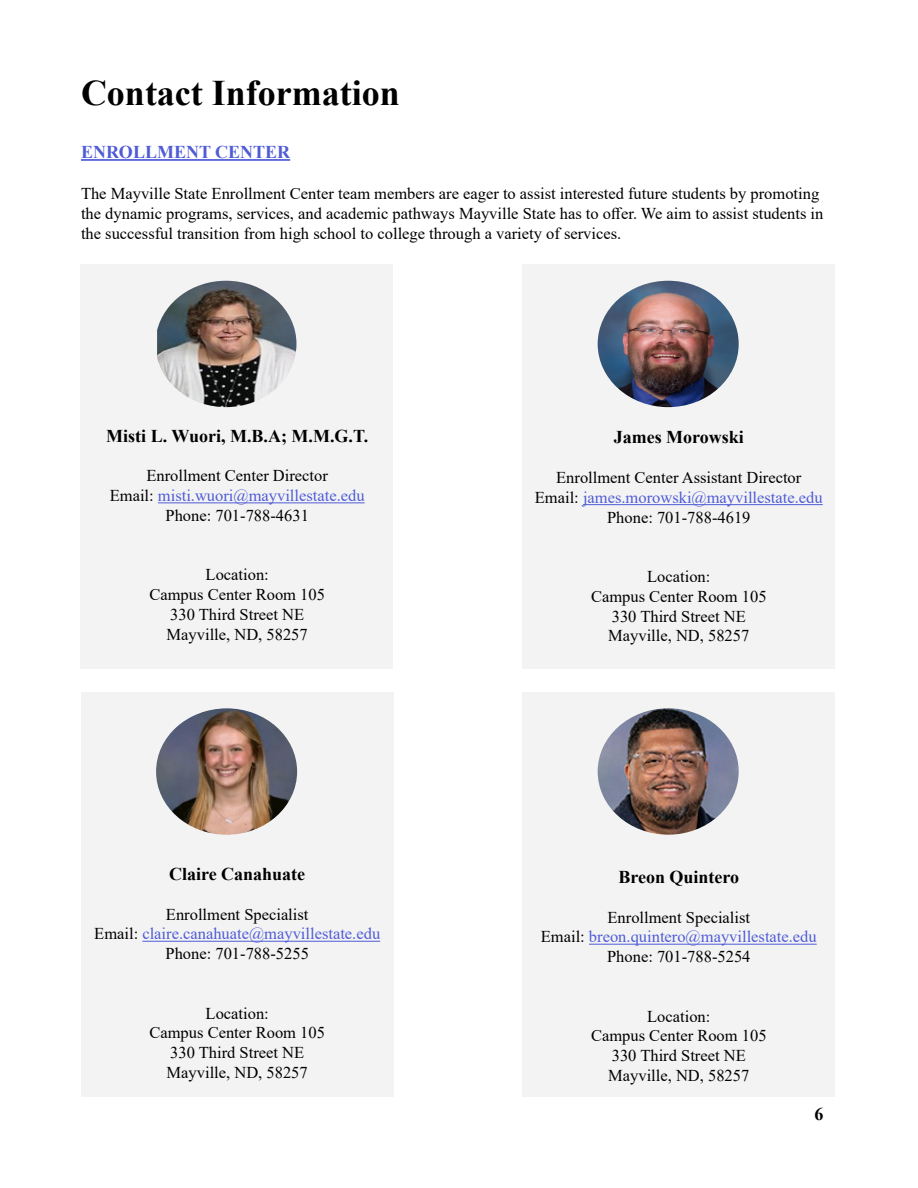
<style>
.page{position:relative;width:918px;height:1188px;background:#fff}
.page>*{position:absolute;margin:0;border:0;box-sizing:border-box;transform-origin:0 0}
.t1{font:700 36px "Times New Roman";color:#000}
.t2{font:700 18px "Times New Roman";color:#000}
.t3{font:700 18px "Times New Roman";color:#4f5cd6}
.t4{font:16.5px/19.8px "Times New Roman";color:#000}
.t5{font:16.5px "Times New Roman";color:#4f5cd6}
.s1{color:#000}
</style>
<div class="page">
<div style="left:80px;top:264px;width:313px;height:405px;background:#f3f3f3"></div>
<div style="left:523px;top:264px;width:312px;height:405px;background:#f3f3f3"></div>
<div style="left:81px;top:692px;width:312px;height:405px;background:#f3f3f3"></div>
<div style="left:523px;top:692px;width:312px;height:404px;background:#f3f3f3"></div>
<hr style="left:81px;top:159px;width:209px;height:2px;background:#4f5cd6">
<hr style="left:158px;top:502px;width:207px;height:1px;background:#4f5cd6">
<hr style="left:583px;top:504px;width:240px;height:1px;background:#4f5cd6">
<hr style="left:142px;top:941px;width:238px;height:1px;background:#4f5cd6">
<hr style="left:589px;top:944px;width:228px;height:1px;background:#4f5cd6">
<img style="left:157px;top:281px;width:139px;height:126px">
<img style="left:598px;top:281px;width:141px;height:126px">
<img style="left:156px;top:708px;width:141px;height:127px">
<img style="left:598px;top:708px;width:141px;height:127px">
<p class="t1" style="left:81px;top:67px;width:320px">Contact Information</p>
<p class="t3" style="left:81px;top:139px;width:211px">ENROLLMENT CENTER</p>
<p class="t4" style="left:81px;top:183px;width:744px">The Mayville State Enrollment Center team members are eager to assist interested future students by promoting the dynamic programs, services, and academic pathways Mayville State has to offer. We aim to assist students in the successful transition from high school to college through a variety of services.</p>
<p class="t2" style="left:106px;top:423px;width:263px">Misti L. Wuori, M.B.A; M.M.G.T.</p>
<p class="t4" style="left:147px;top:465px;width:183px">Enrollment Center Director</p>
<p class="t5" style="left:110px;top:484px;width:256px"><span class="s1">Email:</span> misti.wuori@mayvillestate.edu</p>
<p class="t4" style="left:166px;top:505px;width:145px">Phone: 701-788-4631</p>
<p class="t4" style="left:206px;top:564px;width:65px">Location:</p>
<p class="t4" style="left:149px;top:584px;width:177px">Campus Center Room 105</p>
<p class="t4" style="left:170px;top:604px;width:135px">330 Third Street NE</p>
<p class="t4" style="left:167px;top:624px;width:143px">Mayville, ND, 58257</p>
<p class="t2" style="left:169px;top:861px;width:138px">Claire Canahuate</p>
<p class="t4" style="left:166px;top:904px;width:144px">Enrollment Specialist</p>
<p class="t5" style="left:94px;top:922px;width:287px"><span class="s1">Email:</span> claire.canahuate@mayvillestate.edu</p>
<p class="t4" style="left:166px;top:943px;width:145px">Phone: 701-788-5255</p>
<p class="t4" style="left:206px;top:1003px;width:65px">Location:</p>
<p class="t4" style="left:149px;top:1022px;width:177px">Campus Center Room 105</p>
<p class="t4" style="left:170px;top:1042px;width:135px">330 Third Street NE</p>
<p class="t4" style="left:167px;top:1062px;width:143px">Mayville, ND, 58257</p>
<p class="t2" style="left:614px;top:424px;width:132px">James Morowski</p>
<p class="t4" style="left:556px;top:467px;width:247px">Enrollment Center Assistant Director</p>
<p class="t5" style="left:535px;top:486px;width:289px"><span class="s1">Email:</span> james.morowski@mayvillestate.edu</p>
<p class="t4" style="left:607px;top:507px;width:145px">Phone: 701-788-4619</p>
<p class="t4" style="left:647px;top:566px;width:65px">Location:</p>
<p class="t4" style="left:591px;top:586px;width:177px">Campus Center Room 105</p>
<p class="t4" style="left:612px;top:606px;width:135px">330 Third Street NE</p>
<p class="t4" style="left:608px;top:625px;width:143px">Mayville, ND, 58257</p>
<p class="t2" style="left:618px;top:864px;width:122px">Breon Quintero</p>
<p class="t4" style="left:608px;top:907px;width:144px">Enrollment Specialist</p>
<p class="t5" style="left:541px;top:925px;width:277px"><span class="s1">Email:</span> breon.quintero@mayvillestate.edu</p>
<p class="t4" style="left:607px;top:946px;width:145px">Phone: 701-788-5254</p>
<p class="t4" style="left:647px;top:1006px;width:65px">Location:</p>
<p class="t4" style="left:591px;top:1025px;width:177px">Campus Center Room 105</p>
<p class="t4" style="left:612px;top:1045px;width:135px">330 Third Street NE</p>
<p class="t4" style="left:608px;top:1065px;width:143px">Mayville, ND, 58257</p>
<p class="t2" style="left:814px;top:1101px;width:10px">6</p>
</div>
